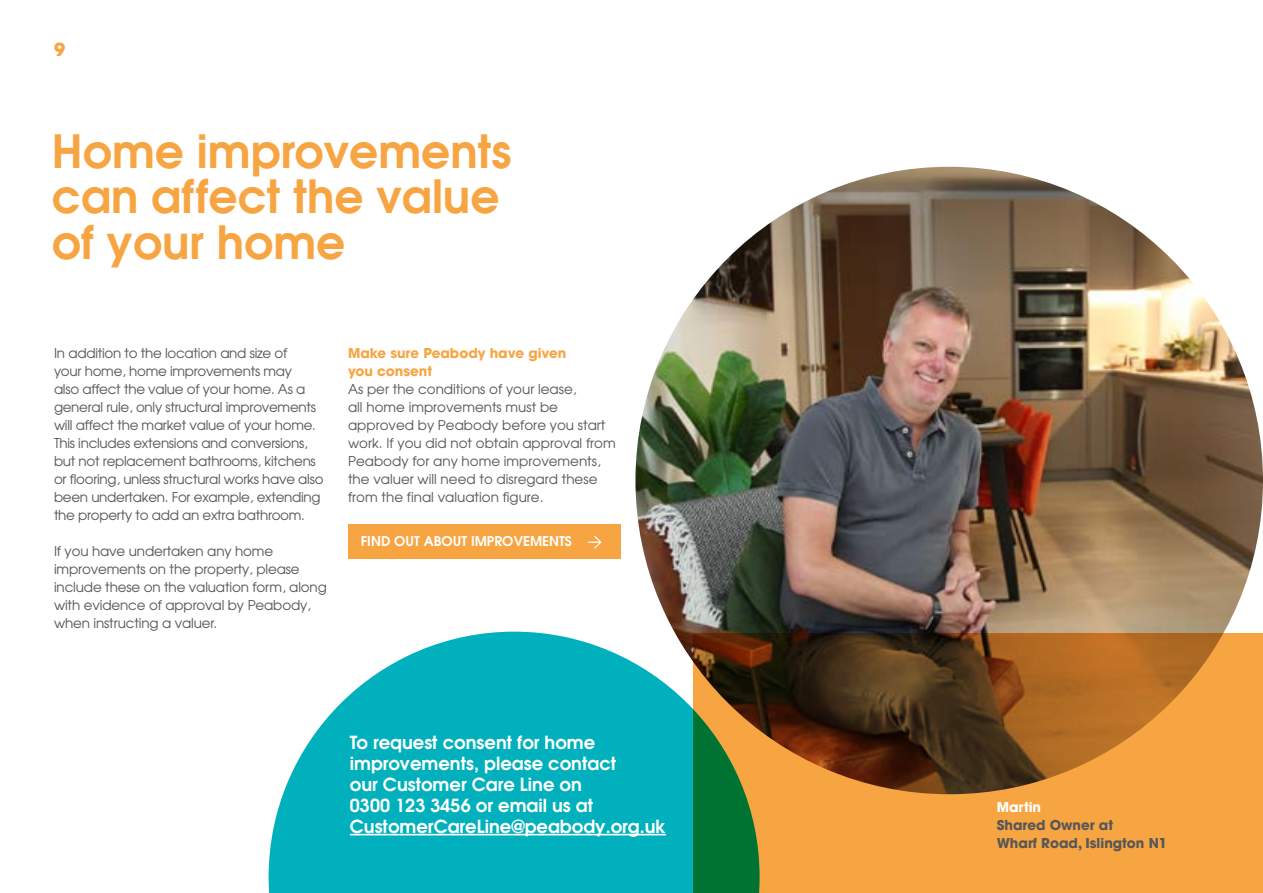
<style>
.page{position:relative;width:1263px;height:893px;background:#fff}
.page>*{position:absolute;margin:0;border:0;box-sizing:border-box;transform-origin:0 0}
.t1{font:600 45.6px/45.6px "Avant Garde";color:#f7a543}
.t2{font:600 18px/21px "Avant Garde";color:#fff}
.t3{font:700 18px "Avant Garde LT";color:#f7a543}
.t4{font:13.5px/18px "Avant Garde";letter-spacing:-.01em;color:#575756}
.t5{font:700 13.5px/18px "Avant Garde LT";color:#f7a543}
.t6{font:700 13.5px/18px "Avant Garde LT";color:#575756}
.t7{font:600 13.5px "Avant Garde";color:#fff}
.t8{font:700 13.5px "Avant Garde LT";color:#fff}
</style>
<div class="page">
<img style="left:635px;top:167px;width:628px;height:627px;border-radius:314px">
<svg style="left:760px;top:633px;width:503px;height:260px;background:#ba7930"></svg>
<svg style="left:269px;top:632px;width:491px;height:261px;background:#2cb1b1"></svg>
<hr style="left:350px;top:834px;width:316px;height:1px;background:#fff">
<div style="left:348px;top:525px;width:273px;height:34px;background:#f7a543"></div>
<svg style="left:588px;top:536px;width:13px;height:12px"></svg>
<h2 class="t3" style="left:54px;top:38px;width:13px">9</h2>
<h1 class="t1" style="left:52px;top:127px;width:461px">Home improvements can affect the value of your home</h1>
<p class="t4" style="left:54px;top:344px;width:271px">In addition to the location and size of<br>your home, home improvements may<br>also affect the value of your home. As a general rule, only structural improvements will affect the market value of your home.<br>This includes extensions and conversions, but not replacement bathrooms, kitchens or flooring, unless structural works have also been undertaken. For example, extending the property to add an extra bathroom.</p>
<p class="t4" style="left:54px;top:542px;width:274px">If you have undertaken any home improvements on the property, please include these on the valuation form, along with evidence of approval by Peabody, when instructing a valuer.</p>
<p class="t5" style="left:348px;top:344px;width:220px">Make sure Peabody have given you consent</p>
<p class="t4" style="left:348px;top:380px;width:269px">As per the conditions of your lease,<br>all home improvements must be approved by Peabody before you start work. If you did not obtain approval from Peabody for any home improvements, the valuer will need to disregard these from the final valuation figure.</p>
<p class="t7" style="left:361px;top:533px;width:213px">FIND OUT ABOUT IMPROVEMENTS</p>
<h2 class="t2" style="left:350px;top:731px;width:318px">To request consent for home improvements, please contact<br>our Customer Care Line on<br>0300 123 3456 or email us at<br>CustomerCareLine@peabody.org.uk</h2>
<p class="t8" style="left:997px;top:799px;width:46px">Martin</p>
<p class="t6" style="left:997px;top:816px;width:172px">Shared Owner at<br>Wharf Road, Islington N1</p>
</div>
